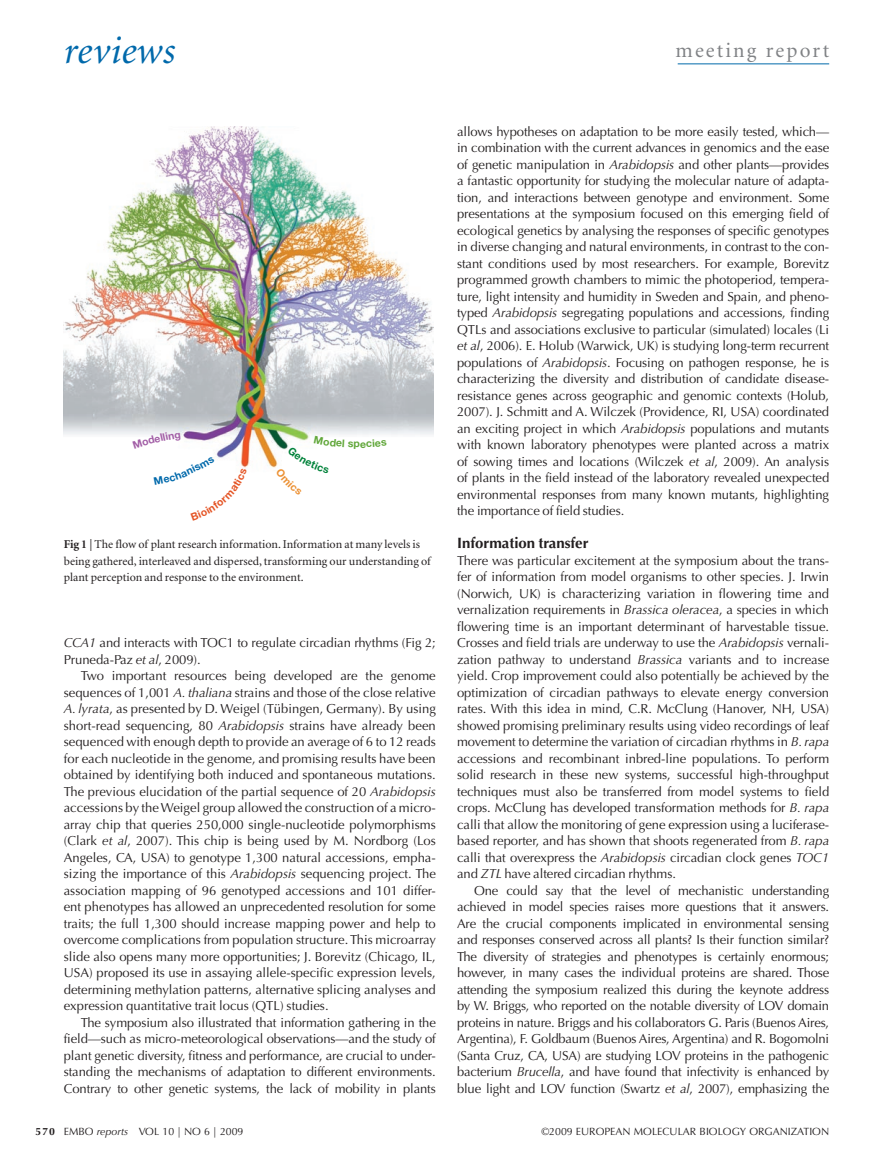
<style>
.page{position:relative;width:893px;height:1174px;background:#fff}
.page>*{position:absolute;margin:0;border:0;box-sizing:border-box;transform-origin:0 0}
.t1{font:italic 39px "Minion";letter-spacing:.01em;color:#0069ab}
.t2{font:21px "Minion";letter-spacing:.1em;color:#808285}
.Crosshead{font:700 15px "Optima";color:#231f20}
.Body_indent{font:13.05px/16.5px "Optima";letter-spacing:-.01em;color:#231f20;text-align:justify}
.Body{font:13.05px/16.5px "Optima";letter-spacing:-.005em;color:#231f20}
.Figure_caption{font:12px/16.5px "Minion";color:#231f20}
.t3{font:10.5px "Optima";color:#231f20}
.t4{font:700 10.5px "Optima";color:#231f20}
.s1{font-weight:700}
.s2{font-style:italic}
</style>
<div class="page">
<hr style="left:678px;top:63px;width:151px;height:1px;background:#0069ab">
<img style="left:64px;top:126px;width:370px;height:345px">
<svg style="left:154px;top:456px;width:93px;height:15px"></svg>
<svg style="left:276px;top:435px;width:111px;height:36px"></svg>
<svg style="left:133px;top:432px;width:48px;height:17px"></svg>
<p class="t1" style="left:64px;top:32px;width:113px">reviews</p>
<p class="t2" style="left:676px;top:40px;width:155px">meeting report</p>
<p class="Figure_caption" style="left:64px;top:536px;width:369px"><span class="s1">Fig 1</span> | The flow of plant research information. Information at many levels is being gathered, interleaved and dispersed, transforming our understanding of plant perception and response to the environment.</p>
<p class="Body" style="left:64px;top:635px;width:374px"><span class="s2">CCA1</span> and interacts with TOC1 to regulate circadian rhythms (Fig 2;<br>Pruneda-Paz <span class="s2">et al</span>, 2009).</p>
<p class="Body_indent" style="left:64px;top:668px;width:374px;text-indent:17px">Two important resources being developed are the genome sequences of 1,001 <span class="s2">A. thaliana</span> strains and those of the close relative <span class="s2">A. lyrata</span>, as presented by D. Weigel (Tübingen, Germany). By using short-read sequencing, 80 <span class="s2">Arabidopsis</span> strains have already been sequenced with enough depth to provide an average of 6 to 12 reads for each nucleotide in the genome, and promising results have been obtained by identifying both induced and spontaneous mutations.<br>The previous elucidation of the partial sequence of 20 <span class="s2">Arabidopsis </span>accessions by the Weigel group allowed the construction of a micro&shy;array chip that queries 250,000 single-nucleotide polymorphisms (Clark <span class="s2">et al</span>, 2007). This chip is being used by M. Nordborg (Los Angeles, CA, U SA) to genotype 1,300 natural accessions, empha&shy;sizing the importance of this <span class="s2">Arabidopsis</span> sequencing project. The association mapping of 96 genotyped accessions and 101 differ&shy;ent phenotypes has allowed an unprecedented resolution for some traits; the full 1,300 should increase mapping power and help to overcome complications from population structure. This microarray slide also opens many more opportunities; J. Borevitz (Chicago, I L, U SA) proposed its use in assaying allele-specific expression levels, determining methylation patterns, alternative splicing analyses and expression quantitative trait locus (QTL) studies.</p>
<p class="Body_indent" style="left:64px;top:1014px;width:374px;text-indent:17px">The symposium also illustrated that information gathering in the field—such as micro-meteorological observations—and the study of plant genetic diversity, fitness and performance, are crucial to under&shy;standing the mechanisms of adaptation to different environments.<br>Contrary to other genetic systems, the lack of mobility in plants</p>
<p class="Body_indent" style="left:457px;top:123px;width:374px">allows hypotheses on adaptation to be more easily tested, which— in combination with the current advances in genomics and the ease of genetic manipulation in <span class="s2">Arabidopsis</span> and other plants—provides a fantastic opportunity for studying the molecular nature of adapta&shy;tion, and interactions between genotype and environment. Some presentations at the symposium focused on this emerging field of ecological genetics by analysing the responses of specific genotypes in diverse changing and natural environments, in contrast to the con&shy;stant conditions used by most researchers. For example, Borevitz programmed growth chambers to mimic the photoperiod, tempera&shy;ture, light intensity and humidity in Sweden and Spain, and pheno&shy;typed <span class="s2">Arabidopsis</span> segregating populations and accessions, finding QTLs and associations exclusive to particular (simulated) locales (Li <span class="s2">et al</span>, 2006). E. Holub (Warwick, U K) is studying long-term recurrent populations of <span class="s2">Arabidopsis</span>. Focusing on pathogen response, he is characterizing the diversity and distribution of candidate disease&shy;resistance genes across geographic and genomic contexts (Holub, 2007). J. Schmitt and A. Wilczek (Providence, RI, U SA) coordinated an exciting project in which <span class="s2">Arabidopsis</span> populations and mutants with known laboratory phenotypes were planted across a matrix of sowing times and locations (Wilczek <span class="s2">et al</span>, 2009). An analysis of plants in the field instead of the laboratory revealed unexpected environmental responses from many known mutants, highlighting the importance of field studies.</p>
<p class="Crosshead" style="left:457px;top:534px;width:133px">Information transfer</p>
<p class="Body" style="left:457px;top:552px;width:374px;text-align:justify">There was particular excitement at the symposium about the trans&shy;fer of information from model organisms to other species. J. I rwin (Norwich, U K) is characterizing variation in flowering time and vernalization requirements in <span class="s2">Brassica oleracea</span>, a species in which flowering time is an important determinant of harvestable tissue.<br>Crosses and field trials are underway to use the <span class="s2">Arabidopsis</span> vernali&shy;zation pathway to understand <span class="s2">Brassica</span> variants and to increase yield. Crop improvement could also potentially be achieved by the optimization of circadian pathways to elevate energy conversion rates. With this idea in mind, C.R. McClung (Hanover, NH, USA) showed promising preliminary results using video recordings of leaf movement to determine the variation of circadian rhythms in <span class="s2">B. rapa </span>accessions and recombinant inbred-line populations. To perform solid research in these new systems, successful high-throughput techniques must also be transferred from model systems to field crops. McClung has developed transformation methods for <span class="s2">B. rapa </span>calli that allow the monitoring of gene expression using a luciferase&shy;based reporter, and has shown that shoots regenerated from <span class="s2">B. rapa </span>calli that overexpress the <span class="s2">Arabidopsis</span> circadian clock genes <span class="s2">TOC1 </span>and <span class="s2">ZTL</span> have altered circadian rhythms.</p>
<p class="Body_indent" style="left:457px;top:882px;width:374px;text-indent:17px">One could say that the level of mechanistic understanding achieved in model species raises more questions that it answers.<br>Are the crucial components implicated in environmental sensing and responses conserved across all plants? Is their function similar?<br>The diversity of strategies and phenotypes is certainly enormous; however, in many cases the individual proteins are shared. Those attending the symposium realized this during the keynote address by W. Briggs, who reported on the notable diversity of LOV domain proteins in nature. Briggs and his collaborators G. Paris (Buenos Aires, Argentina), F. Goldbaum (Buenos Aires, Argentina) and R. Bogomolni (Santa Cruz, CA, U SA) are studying LOV proteins in the pathogenic bacterium <span class="s2">Brucella</span>, and have found that infectivity is enhanced by blue light and LOV function (Swartz <span class="s2">et al</span>, 2007), emphasizing the</p>
<p class="t4" style="left:36px;top:1125px;width:21px">570</p>
<p class="t3" style="left:64px;top:1125px;width:181px">EMBO <span class="s2">reports</span> VOL 10 | NO 6 | 2009</p>
<p class="t3" style="left:541px;top:1125px;width:109px">©2009 Euro pean Mole</p>
<p class="t3" style="left:662px;top:1125px;width:55px">cular Biolo</p>
<p class="t3" style="left:732px;top:1125px;width:90px">gy Organ ization</p>
</div>
